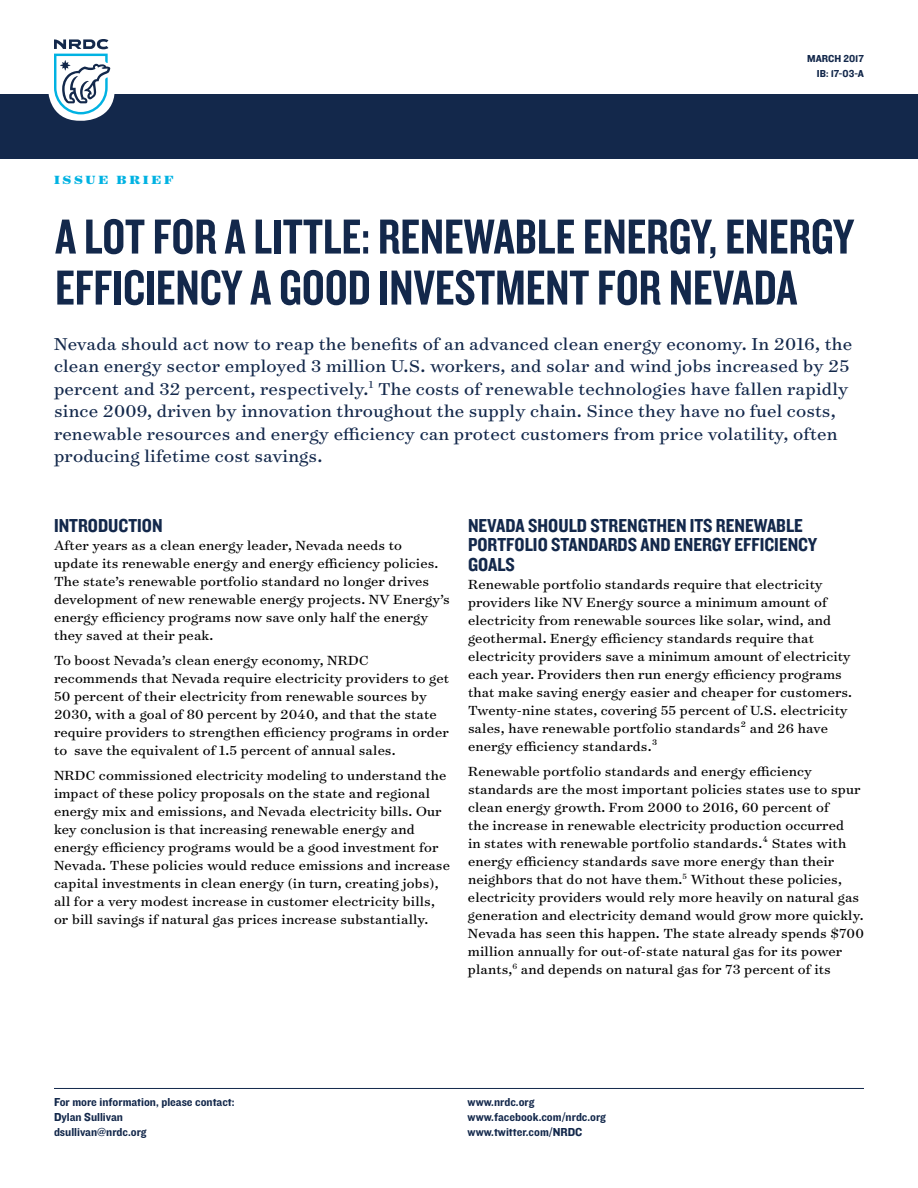
<style>
.page{position:relative;width:918px;height:1188px;background:#fff}
.page>*{position:absolute;margin:0;border:0;box-sizing:border-box;transform-origin:0 0}
.t1{font:51px/51px "Knockout 49 Liteweight";color:#13284b}
.t2{font:19.5px/22.5px "Surveyor Text";letter-spacing:.01em;color:#13284b}
.t3{font:19.5px/19.5px "Knockout 50 Welterweight";color:#13284b}
.t4{font:15px/18px "Surveyor Text";letter-spacing:.01em;color:#000}
.t5{font:900 13.5px "Surveyor Text";letter-spacing:.2em;color:#00b2e2}
.t6{font:12px/15px "Knockout 51 Middleweight";color:#13284b}
.t7{font:10.5px/15px "Knockout 51 Middleweight";color:#13284b;text-align:right}
</style>
<div class="page">
<div style="left:0;top:94px;width:918px;height:65px;background:#13284b"></div>
<div style="left:48px;top:26px;width:67px;height:95px;background:#fff;border-radius:31px"></div>
<svg style="left:54px;top:39px;width:56px;height:75px"></svg>
<hr style="left:54px;top:1088px;width:810px;height:1px;background:#13284b">
<p class="t7" style="left:807px;top:51px;width:58px">MARCH 2017<br>IB: 17-03-A</p>
<p class="t5" style="left:54px;top:170px;width:121px">ISSUE BRIEF</p>
<h1 class="t1" style="left:55px;top:209px;width:801px">A LOT FOR A LITTLE: RENEWABLE ENERGY, ENERGY<br>EFFICIENCY A GOOD INVESTMENT FOR NEVADA</h1>
<p class="t2" style="left:54px;top:332px;width:800px">Nevada should act now to reap the benefits of an advanced clean energy economy. In 2016, the clean energy sector employed 3 million U.S. workers, and solar and wind jobs increased by 25 percent and 32 percent, respectively.<sup>1</sup> The costs of renewable technologies have fallen rapidly since 2009, driven by innovation throughout the supply chain. Since they have no fuel costs, renewable resources and energy efficiency can protect customers from price volatility, often producing lifetime cost savings.</p>
<h2 class="t3" style="left:54px;top:515px;width:110px">INTRODUCTION</h2>
<p class="t4" style="left:54px;top:536px;width:398px">After years as a clean energy leader, Nevada needs to update its renewable energy and energy efficiency policies.<br>The state’s renewable portfolio standard no longer drives development of new renewable energy projects. NV Energy’s energy efficiency programs now save only half the energy they saved at their peak.</p>
<p class="t4" style="left:54px;top:651px;width:397px">To boost Nevada’s clean energy economy, NRDC recommends that Nevada require electricity providers to get 50 percent of their electricity from renewable sources by 2030, with a goal of 80 percent by 2040, and that the state require providers to strengthen efficiency programs in order to save the equivalent of 1.5 percent of annual sales.</p>
<p class="t4" style="left:54px;top:765px;width:397px">NRDC commissioned electricity modeling to understand the impact of these policy proposals on the state and regional energy mix and emissions, and Nevada electricity bills. Our key conclusion is that increasing renewable energy and energy efficiency programs would be a good investment for Nevada. These policies would reduce emissions and increase capital investments in clean energy (in turn, creating jobs), all for a very modest increase in customer electricity bills, or bill savings if natural gas prices increase substantially.</p>
<h2 class="t3" style="left:468px;top:515px;width:351px">NEVADA SHOULD STRENGTHEN ITS RENEWABLE<br>PORTFOLIO STANDARDS AND ENERGY EFFICIENCY<br>GOALS</h2>
<p class="t4" style="left:468px;top:575px;width:386px">Renewable portfolio standards require that electricity providers like NV Energy source a minimum amount of electricity from renewable sources like solar, wind, and geothermal. Energy efficiency standards require that electricity providers save a minimum amount of electricity each year. Providers then run energy efficiency programs that make saving energy easier and cheaper for customers.<br>Twenty-nine states, covering 55 percent of U.S. electricity sales, have renewable portfolio standards² and 26 have energy efficiency standards.³</p>
<p class="t4" style="left:468px;top:761px;width:397px">Renewable portfolio standards and energy efficiency standards are the most important policies states use to spur clean energy growth. From 2000 to 2016, 60 percent of<br>the increase in renewable electricity production occurred<br>in states with renewable portfolio standards.⁴ States with energy efficiency standards save more energy than their neighbors that do not have them.<sup>5</sup> Without these policies, electricity providers would rely more heavily on natural gas generation and electricity demand would grow more quickly.<br>Nevada has seen this happen. The state already spends $700 million annually for out-of-state natural gas for its power plants,<sup>6</sup> and depends on natural gas for 73 percent of its</p>
<p class="t6" style="left:54px;top:1093px;width:182px">For more information, please contact:<br>Dylan Sullivan<br>dsullivan@nrdc.org</p>
<p class="t6" style="left:468px;top:1093px;width:140px">www.nrdc.org www.facebook.com/nrdc.org www.twitter.com/NRDC</p>
</div>
